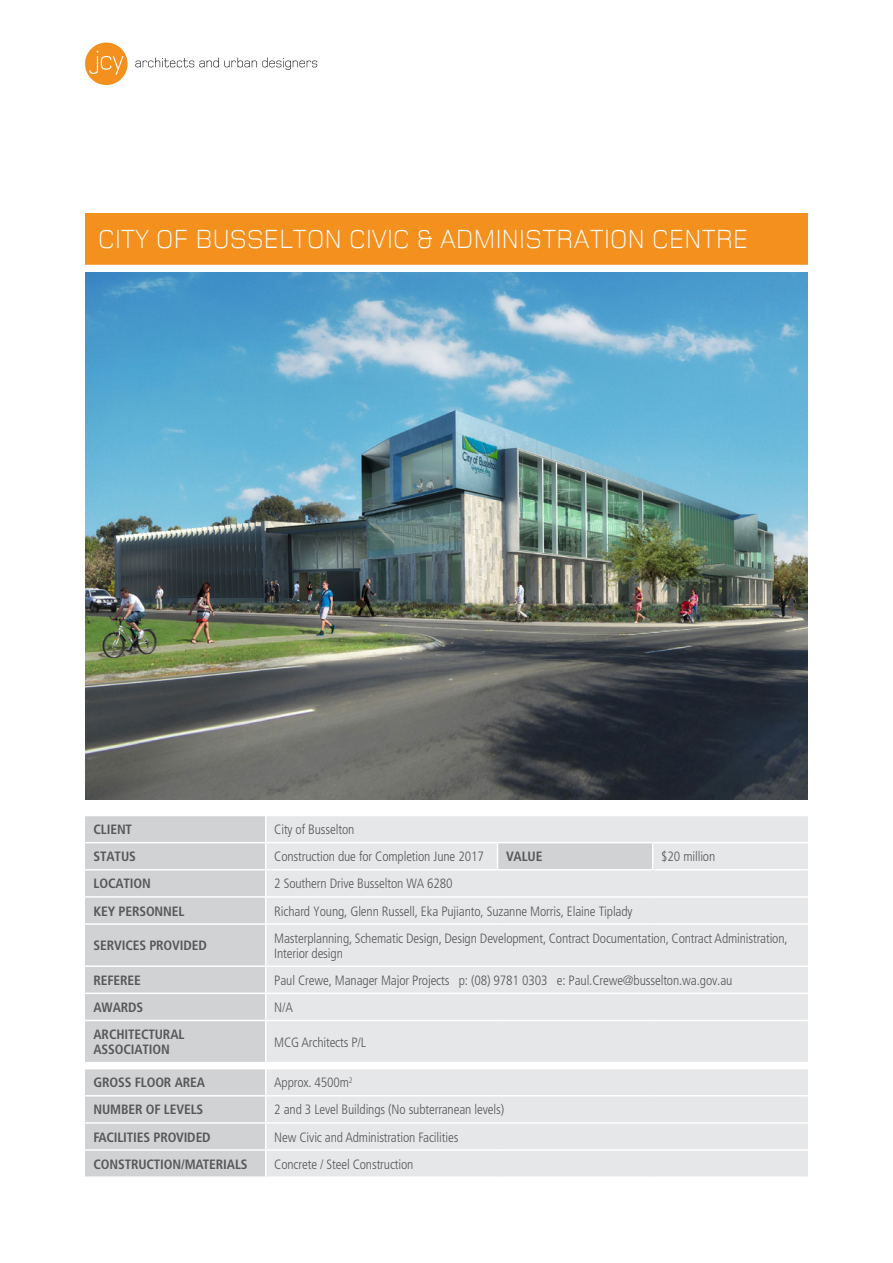
<style>
.page{position:relative;width:893px;height:1263px;background:#fff}
.page>*{position:absolute;margin:0;border:0;box-sizing:border-box;transform-origin:0 0}
.Body_Text{font:300 27px "Foundry Monoline";letter-spacing:-.01em;color:#fff}
.Feature_Text{font:300 condensed 13.5px/15px "Frutiger LT Std";letter-spacing:-.01em;color:#57585a}
.Feature_Text-2{font:700 condensed 13.5px/15px "Frutiger LT Std";letter-spacing:-.01em;color:#57585a}
</style>
<div class="page">
<div style="left:85px;top:816px;width:180px;height:246px;background:#d1d2d4"></div>
<div style="left:266px;top:816px;width:542px;height:246px;background:#e6e7e9"></div>
<hr style="left:85px;top:842px;width:181px;height:1px;background:#fff">
<hr style="left:497px;top:842px;width:156px;height:1px;background:#fff">
<hr style="left:85px;top:869px;width:181px;height:1px;background:#fff">
<hr style="left:497px;top:869px;width:156px;height:1px;background:#fff">
<hr style="left:85px;top:896px;width:181px;height:2px;background:#fff">
<hr style="left:266px;top:1020px;width:231px;height:1px;background:#fff">
<hr style="left:497px;top:1020px;width:156px;height:1px;background:#fff">
<hr style="left:653px;top:1020px;width:155px;height:1px;background:#fff">
<hr style="left:266px;top:896px;width:231px;height:2px;background:#fff">
<hr style="left:497px;top:896px;width:156px;height:2px;background:#fff">
<hr style="left:653px;top:896px;width:155px;height:2px;background:#fff">
<hr style="left:266px;top:923px;width:231px;height:2px;background:#fff">
<hr style="left:497px;top:923px;width:156px;height:2px;background:#fff">
<hr style="left:653px;top:923px;width:155px;height:2px;background:#fff">
<hr style="left:266px;top:965px;width:231px;height:2px;background:#fff">
<hr style="left:497px;top:965px;width:156px;height:2px;background:#fff">
<hr style="left:653px;top:965px;width:155px;height:2px;background:#fff">
<hr style="left:266px;top:992px;width:231px;height:2px;background:#fff">
<hr style="left:497px;top:992px;width:156px;height:2px;background:#fff">
<hr style="left:653px;top:992px;width:155px;height:2px;background:#fff">
<hr style="left:85px;top:923px;width:181px;height:2px;background:#fff">
<hr style="left:85px;top:965px;width:181px;height:2px;background:#fff">
<hr style="left:85px;top:992px;width:181px;height:2px;background:#fff">
<hr style="left:85px;top:1020px;width:181px;height:1px;background:#fff">
<hr style="left:266px;top:842px;width:231px;height:1px;background:#fff">
<hr style="left:653px;top:842px;width:155px;height:1px;background:#fff">
<svg style="left:85px;top:1069px;width:723px;height:107px;background:#e1e2e4"></svg>
<hr style="left:266px;top:869px;width:231px;height:1px;background:#fff">
<hr style="left:653px;top:869px;width:155px;height:1px;background:#fff">
<hr style="left:266px;top:1095px;width:231px;height:1px;background:#fff">
<hr style="left:497px;top:1095px;width:156px;height:1px;background:#fff">
<hr style="left:653px;top:1095px;width:155px;height:1px;background:#fff">
<hr style="left:266px;top:1122px;width:231px;height:2px;background:#fff">
<hr style="left:497px;top:1122px;width:156px;height:2px;background:#fff">
<hr style="left:653px;top:1122px;width:155px;height:2px;background:#fff">
<hr style="left:266px;top:1149px;width:231px;height:2px;background:#fff">
<hr style="left:497px;top:1149px;width:156px;height:2px;background:#fff">
<hr style="left:653px;top:1149px;width:155px;height:2px;background:#fff">
<svg style="left:497px;top:843px;width:1px;height:26px"></svg>
<svg style="left:652px;top:843px;width:1px;height:26px"></svg>
<div style="left:85px;top:213px;width:723px;height:52px;background:#f4901d"></div>
<img style="left:85px;top:272px;width:723px;height:528px">
<svg style="left:135px;top:58px;width:182px;height:12px"></svg>
<svg style="left:85px;top:43px;width:43px;height:42px"></svg>
<p class="Body_Text" style="left:98px;top:225px;width:652px">CITY OF BUSSELTON CIVIC &amp; ADMINISTRATION CENTRE</p>
<p class="Feature_Text-2" style="left:94px;top:822px;width:40px">CLIENT</p>
<p class="Feature_Text" style="left:274px;top:822px;width:82px">City of Busselton</p>
<p class="Feature_Text-2" style="left:94px;top:849px;width:44px">STATUS</p>
<p class="Feature_Text" style="left:274px;top:849px;width:211px">Construction due for Completion June 2017</p>
<p class="Feature_Text-2" style="left:506px;top:849px;width:38px">VALUE</p>
<p class="Feature_Text" style="left:661px;top:849px;width:56px">$20 million</p>
<p class="Feature_Text-2" style="left:94px;top:876px;width:59px">LOCATION</p>
<p class="Feature_Text" style="left:274px;top:876px;width:180px">2 Southern Drive Busselton WA 6280</p>
<p class="Feature_Text-2" style="left:94px;top:903px;width:92px">KEY PERSONNEL</p>
<p class="Feature_Text" style="left:274px;top:903px;width:360px">Richard Young, Glenn Russell, Eka Pujianto, Suzanne Morris, Elaine Tiplady</p>
<p class="Feature_Text-2" style="left:94px;top:938px;width:115px">SERVICES PROVIDED</p>
<p class="Feature_Text" style="left:274px;top:931px;width:515px">Masterplanning, Schematic Design, Design Development, Contract Documentation, Contract Administration,<br>Interior design</p>
<p class="Feature_Text-2" style="left:94px;top:973px;width:49px">REFEREE</p>
<p class="Feature_Text" style="left:274px;top:973px;width:460px">Paul Crewe, Manager Major Projects p: (08) 9781 0303 e: Paul.Crewe@busselton.wa.gov.au</p>
<p class="Feature_Text-2" style="left:94px;top:1000px;width:51px">AWARDS</p>
<p class="Feature_Text" style="left:274px;top:1000px;width:20px">N/A</p>
<p class="Feature_Text-2" style="left:94px;top:1027px;width:92px">ARCHITECTURAL<br>ASSOCIATION</p>
<p class="Feature_Text" style="left:274px;top:1035px;width:93px">MCG Architects P/L</p>
<p class="Feature_Text-2" style="left:94px;top:1075px;width:113px">GROSS FLOOR AREA</p>
<p class="Feature_Text" style="left:274px;top:1075px;width:80px">Approx. 4500m<sup>2</sup></p>
<p class="Feature_Text-2" style="left:94px;top:1102px;width:111px">NUMBER OF LEVELS</p>
<p class="Feature_Text" style="left:274px;top:1102px;width:231px">2 and 3 Level Buildings (No subterranean levels)</p>
<p class="Feature_Text-2" style="left:94px;top:1129px;width:119px">FACILITIES PROVIDED</p>
<p class="Feature_Text" style="left:274px;top:1129px;width:186px">New Civic and Administration Facilities</p>
<p class="Feature_Text-2" style="left:94px;top:1156px;width:156px">CONSTRUCTION/MATERIALS</p>
<p class="Feature_Text" style="left:274px;top:1157px;width:141px">Concrete / Steel Construction</p>
</div>
